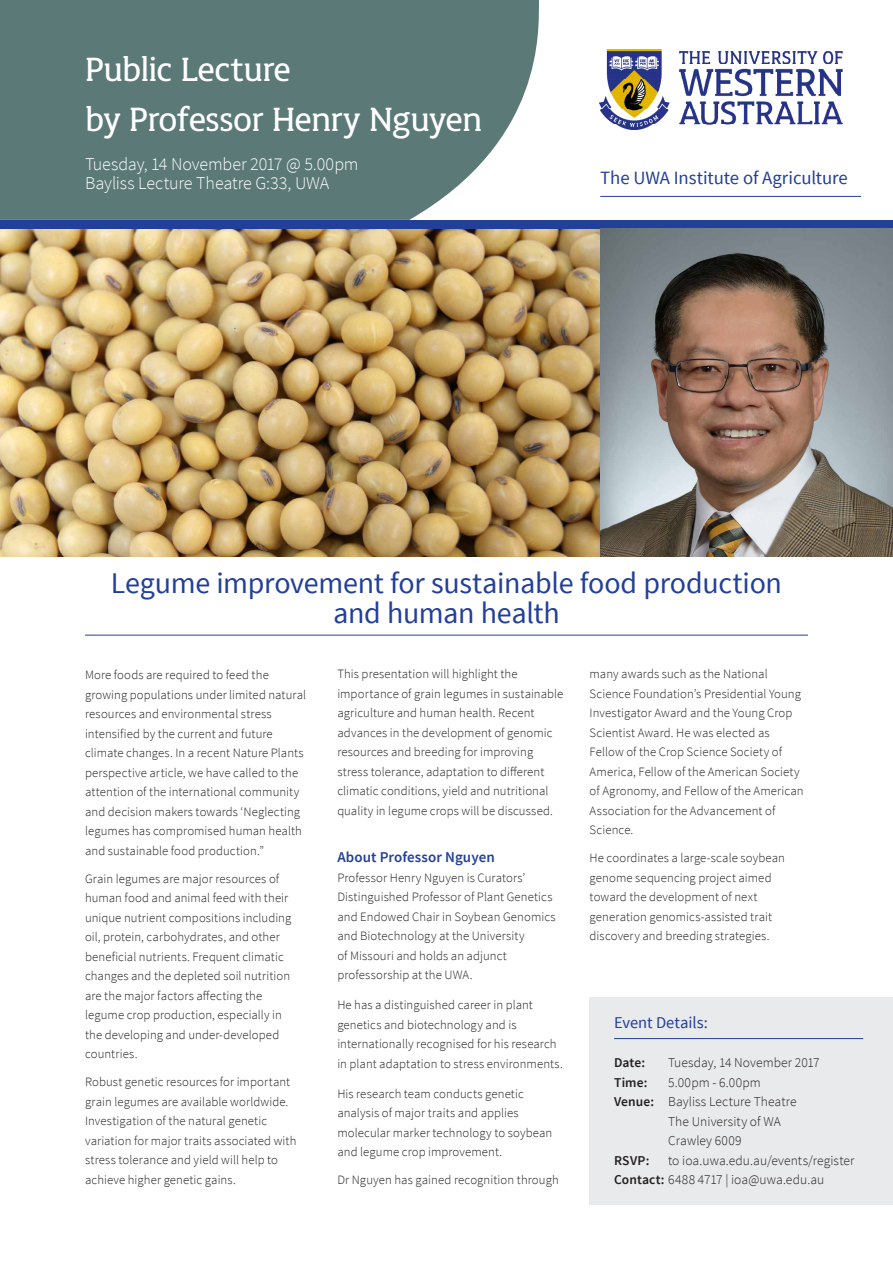
<style>
.page{position:relative;width:893px;height:1263px;background:#fff}
.page>*{position:absolute;margin:0;border:0;box-sizing:border-box;transform-origin:0 0}
.Cover_title_1_-30pt{font:36px "UWA";letter-spacing:-.01em;color:#fff}
.Subheading_1__12pt{font:30px/30px "Source Sans Pro";letter-spacing:-.01em;color:#223f99;text-align:center}
.t1{font:18.75px "Source Sans Pro";letter-spacing:-.005em;color:#223f99}
.Cover_title_3-_12pt{font:300 18px "Source Sans Pro";letter-spacing:-.01em;color:#fff}
.Faculty__10pt_with_l{font:16.5px "Source Sans Pro";color:#223f99}
.Body_copy__9pt{font:600 15px "Source Sans Pro";letter-spacing:.005em;color:#223f99}
.Body_copy__9pt-2{font:300 13.5px "Source Sans Pro";letter-spacing:.005em;color:#231f20}
.Body_copy__9pt-3{font:600 13.5px "Source Sans Pro";letter-spacing:.01em;color:#231f20}
.Body_copy____9pt{font:300 12.75px/19.5px "Source Sans Pro";letter-spacing:.005em;color:#231f20}
.s1{font-weight:600}
</style>
<div class="page">
<hr style="left:85px;top:635px;width:723px;height:1px;background:#223f99">
<div style="left:590px;top:997px;width:303px;height:207px;background:#e9eaeb"></div>
<hr style="left:614px;top:1038px;width:249px;height:1px;background:#223f99">
<img style="left:0;top:229px;width:600px;height:327px">
<div style="left:0;top:220px;width:893px;height:8px;background:#223f99"></div>
<hr style="left:600px;top:196px;width:261px;height:1px;background:#223f99">
<svg style="left:0;top:0;width:539px;height:220px;background:#658180"></svg>
<img style="left:600px;top:228px;width:293px;height:328px">
<img style="left:599px;top:49px;width:243px;height:80px">
<p class="Cover_title_1_-30pt" style="left:85px;top:51px;width:207px">Public Lecture</p>
<p class="Cover_title_1_-30pt" style="left:85px;top:100px;width:398px">by Professor Henry Nguyen</p>
<p class="Cover_title_3-_12pt" style="left:85px;top:153px;width:275px">Tuesday, 14 November 2017 @ 5.00pm</p>
<p class="Cover_title_3-_12pt" style="left:85px;top:172px;width:246px">Bayliss Lecture Theatre G:33, UWA</p>
<p class="t1" style="left:600px;top:166px;width:249px">The UWA Institute of Agriculture</p>
<p class="Subheading_1__12pt" style="left:111px;top:569px;width:673px">Legume improvement for sustainable food production and human health</p>
<p class="Body_copy____9pt" style="left:85px;top:665px;width:223px">More foods are required to feed the growing populations under limited natural resources and environmental stress intensified by the current and future climate changes. In a recent Nature Plants perspective article, we have called to the attention of the international community and decision makers towards ‘Neglecting legumes has compromised human health and sustainable food production.”</p>
<p class="Body_copy____9pt" style="left:85px;top:869px;width:208px">Grain legumes are major resources of human food and animal feed with their unique nutrient compositions including oil, protein, carbohydrates, and other beneficial nutrients. Frequent climatic changes and the depleted soil nutrition are the major factors affecting the legume crop production, especially in the developing and under-developed countries.</p>
<p class="Body_copy____9pt" style="left:85px;top:1072px;width:213px">Robust genetic resources for important grain legumes are available worldwide.<br>Investigation of the natural genetic variation for major traits associated with stress tolerance and yield will help to achieve higher genetic gains.</p>
<p class="Body_copy____9pt" style="left:337px;top:664px;width:228px">This presentation will highlight the importance of grain legumes in sustainable agriculture and human health. Recent advances in the development of genomic resources and breeding for improving stress tolerance, adaptation to different climatic conditions, yield and nutritional quality in legume crops will be discussed.</p>
<p class="Body_copy__9pt" style="left:337px;top:847px;width:159px">About Professor Nguyen</p>
<p class="Body_copy____9pt" style="left:337px;top:867px;width:220px">Professor Henry Nguyen is Curators’ Distinguished Professor of Plant Genetics and Endowed Chair in Soybean Genomics and Biotechnology at the University<br>of Missouri and holds an adjunct professorship at the UWA.</p>
<p class="Body_copy____9pt" style="left:337px;top:995px;width:227px">He has a distinguished career in plant genetics and biotechnology and is internationally recognised for his research in plant adaptation to stress environments.</p>
<p class="Body_copy____9pt" style="left:337px;top:1084px;width:216px">His research team conducts genetic analysis of major traits and applies molecular marker technology to soybean and legume crop improvement.</p>
<p class="Body_copy____9pt" style="left:337px;top:1170px;width:223px">Dr Nguyen has gained recognition through</p>
<p class="Body_copy____9pt" style="left:590px;top:664px;width:216px">many awards such as the National Science Foundation’s Presidential Young Investigator Award and the Young Crop Scientist Award. He was elected as Fellow of the Crop Science Society of America, Fellow of the American Society of Agronomy, and Fellow of the American Association for the Advancement of Science.</p>
<p class="Body_copy____9pt" style="left:590px;top:848px;width:197px">He coordinates a large-scale soybean genome sequencing project aimed toward the development of next generation genomics-assisted trait discovery and breeding strategies.</p>
<p class="Faculty__10pt_with_l" style="left:614px;top:1013px;width:95px">Event Details:</p>
<p class="Body_copy__9pt-3" style="left:614px;top:1054px;width:33px">Date:</p>
<p class="Body_copy__9pt-2" style="left:668px;top:1055px;width:153px">Tuesday, 14 November 2017</p>
<p class="Body_copy__9pt-3" style="left:614px;top:1074px;width:35px">Time:</p>
<p class="Body_copy__9pt-2" style="left:668px;top:1074px;width:94px">5.00pm - 6.00pm</p>
<p class="Body_copy__9pt-2" style="left:614px;top:1094px;width:184px"><span class="s1">Venue:</span> Bayliss Lecture Theatre</p>
<p class="Body_copy__9pt-2" style="left:668px;top:1113px;width:114px">The University of WA</p>
<p class="Body_copy__9pt-2" style="left:668px;top:1133px;width:75px">Crawley 6009</p>
<p class="Body_copy__9pt-3" style="left:614px;top:1152px;width:37px">RSVP:</p>
<p class="Body_copy__9pt-2" style="left:668px;top:1152px;width:188px">to ioa.uwa.edu.au/events/register</p>
<p class="Body_copy__9pt-2" style="left:614px;top:1172px;width:212px"><span class="s1">Contact:</span> 6488 4717 | ioa@uwa.edu.au</p>
</div>
